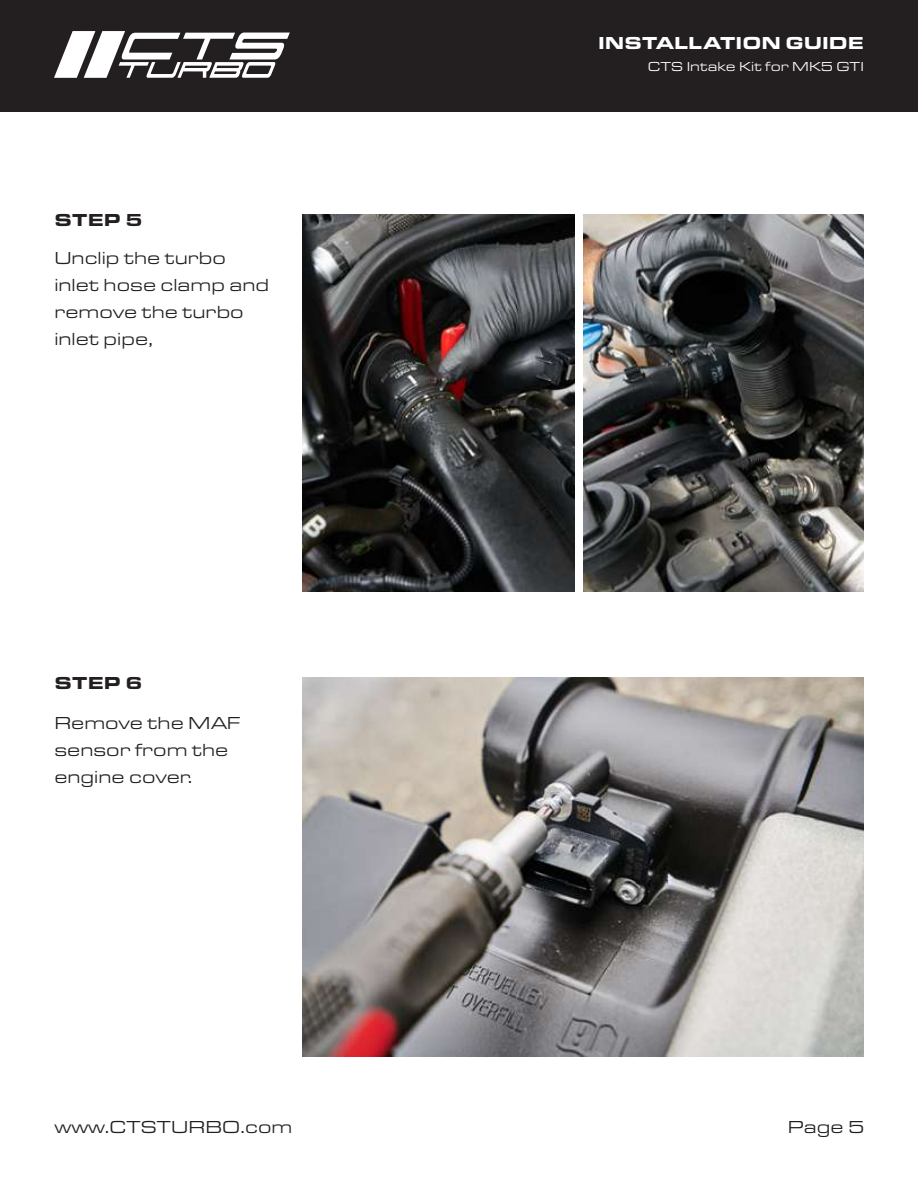
<style>
.page{position:relative;width:918px;height:1188px;background:#fff}
.page>*{position:absolute;margin:0;border:0;box-sizing:border-box;transform-origin:0 0}
.t1{font:18px/27px "Eurostile Ext";color:#231f20}
.t2{font:900 18px "Eurostile Ext";color:#fff}
.t3{font:900 18px "Eurostile Ext";letter-spacing:.01em;color:#231f20}
.t4{font:13.5px "Eurostile Ext";color:#fff}
</style>
<div class="page">
<div style="left:1px;top:0;width:917px;height:112px;background:#231f20"></div>
<svg style="left:54px;top:31px;width:236px;height:47px"></svg>
<img style="left:303px;top:677px;width:561px;height:380px">
<img style="left:303px;top:214px;width:271px;height:377px">
<img style="left:583px;top:214px;width:281px;height:377px">
<p class="t2" style="left:598px;top:29px;width:267px">INSTALLATION GUIDE</p>
<p class="t3" style="left:54px;top:206px;width:90px">STEP 5</p>
<p class="t1" style="left:54px;top:244px;width:216px">Unclip the turbo inlet hose clamp and remove the turbo inlet pipe,</p>
<p class="t3" style="left:54px;top:670px;width:90px">STEP 6</p>
<p class="t1" style="left:54px;top:709px;width:188px">Remove the MAF sensor from the engine cover.</p>
<p class="t4" style="left:648px;top:58px;width:218px">CTS Intake Kit for MK5 GTI</p>
<p class="t1" style="left:54px;top:1113px;width:240px">www.CTSTURBO.com</p>
<p class="t1" style="left:788px;top:1113px;width:78px">Page 5</p>
</div>
